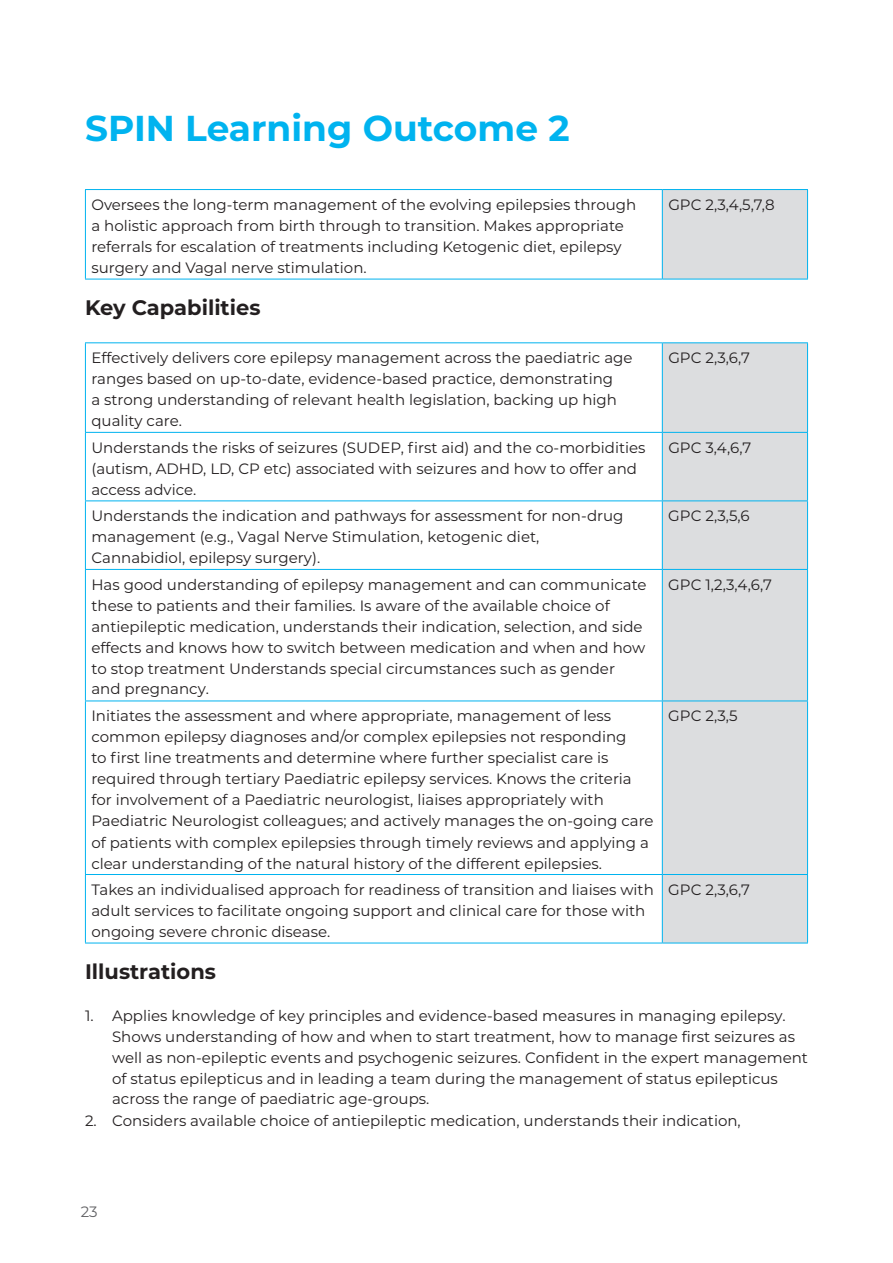
<style>
.page{position:relative;width:893px;height:1263px;background:#fff}
.page>*{position:absolute;margin:0;border:0;box-sizing:border-box;transform-origin:0 0}
.t1{font:700 36px "Montserrat";color:#00b3ef}
.t2{font:700 21px "Montserrat";color:#231f20}
.t3{font:15px/21px "Montserrat";color:#231f20}
.t4{font:15px "Montserrat";color:#636366}
</style>
<div class="page">
<div style="left:662px;top:190px;width:145px;height:89px;background:#dcdddf"></div>
<hr style="left:85px;top:189px;width:577px;height:1px;background:#00b3ef">
<hr style="left:85px;top:190px;width:1px;height:89px;background:#00b3ef">
<hr style="left:662px;top:189px;width:146px;height:1px;background:#00b3ef">
<hr style="left:662px;top:190px;width:1px;height:89px;background:#00b3ef">
<hr style="left:807px;top:190px;width:1px;height:89px;background:#00b3ef">
<hr style="left:85px;top:279px;width:577px;height:1px;background:#00b3ef">
<hr style="left:662px;top:279px;width:146px;height:1px;background:#00b3ef">
<div style="left:663px;top:343px;width:144px;height:600px;background:#dcdddf"></div>
<hr style="left:85px;top:342px;width:577px;height:1px;background:#00b3ef">
<hr style="left:85px;top:343px;width:1px;height:89px;background:#00b3ef">
<hr style="left:662px;top:342px;width:146px;height:1px;background:#00b3ef">
<hr style="left:662px;top:343px;width:1px;height:89px;background:#00b3ef">
<hr style="left:807px;top:343px;width:1px;height:89px;background:#00b3ef">
<hr style="left:85px;top:432px;width:577px;height:1px;background:#00b3ef">
<hr style="left:85px;top:433px;width:1px;height:67px;background:#00b3ef">
<hr style="left:662px;top:432px;width:146px;height:1px;background:#00b3ef">
<hr style="left:662px;top:433px;width:1px;height:67px;background:#00b3ef">
<hr style="left:807px;top:433px;width:1px;height:67px;background:#00b3ef">
<hr style="left:85px;top:500px;width:577px;height:1px;background:#00b3ef">
<hr style="left:85px;top:501px;width:1px;height:68px;background:#00b3ef">
<hr style="left:662px;top:500px;width:146px;height:1px;background:#00b3ef">
<hr style="left:662px;top:501px;width:1px;height:68px;background:#00b3ef">
<hr style="left:807px;top:501px;width:1px;height:68px;background:#00b3ef">
<hr style="left:85px;top:569px;width:577px;height:1px;background:#00b3ef">
<hr style="left:85px;top:570px;width:1px;height:130px;background:#00b3ef">
<hr style="left:662px;top:569px;width:146px;height:1px;background:#00b3ef">
<hr style="left:662px;top:570px;width:1px;height:130px;background:#00b3ef">
<hr style="left:807px;top:570px;width:1px;height:130px;background:#00b3ef">
<hr style="left:85px;top:700px;width:577px;height:1px;background:#00b3ef">
<hr style="left:85px;top:701px;width:1px;height:173px;background:#00b3ef">
<hr style="left:662px;top:700px;width:146px;height:1px;background:#00b3ef">
<hr style="left:662px;top:701px;width:1px;height:173px;background:#00b3ef">
<hr style="left:807px;top:701px;width:1px;height:173px;background:#00b3ef">
<hr style="left:85px;top:874px;width:577px;height:1px;background:#00b3ef">
<hr style="left:85px;top:875px;width:1px;height:68px;background:#00b3ef">
<hr style="left:662px;top:874px;width:146px;height:1px;background:#00b3ef">
<hr style="left:662px;top:875px;width:1px;height:68px;background:#00b3ef">
<hr style="left:807px;top:875px;width:1px;height:68px;background:#00b3ef">
<hr style="left:85px;top:943px;width:577px;height:1px;background:#00b3ef">
<hr style="left:662px;top:943px;width:146px;height:1px;background:#00b3ef">
<p class="t1" style="left:85px;top:102px;width:486px">SPIN Learning Outcome 2</p>
<p class="t3" style="left:91px;top:194px;width:546px">Oversees the long-term management of the evolving epilepsies through a holistic approach from birth through to transition. Makes appropriate referrals for escalation of treatments including Ketogenic diet, epilepsy surgery and Vagal nerve stimulation.</p>
<p class="t3" style="left:668px;top:194px;width:108px">GPC 2,3,4,5,7,8</p>
<p class="t2" style="left:85px;top:293px;width:177px">Key Capabilities</p>
<p class="t3" style="left:91px;top:347px;width:543px">Effectively delivers core epilepsy management across the paediatric age ranges based on up-to-date, evidence-based practice, demonstrating<br>a strong understanding of relevant health legislation, backing up high quality care.</p>
<p class="t3" style="left:668px;top:347px;width:83px">GPC 2,3,6,7</p>
<p class="t3" style="left:91px;top:436px;width:556px">Understands the risks of seizures (SUDEP, first aid) and the co-morbidities (autism, ADHD, LD, CP etc) associated with seizures and how to offer and access advice.</p>
<p class="t3" style="left:668px;top:436px;width:84px">GPC 3,4,6,7</p>
<p class="t3" style="left:91px;top:505px;width:534px">Understands the indication and pathways for assessment for non-drug management (e.g., Vagal Nerve Stimulation, ketogenic diet,<br>Cannabidiol, epilepsy surgery).</p>
<p class="t3" style="left:668px;top:505px;width:83px">GPC 2,3,5,6</p>
<p class="t3" style="left:91px;top:574px;width:557px">Has good understanding of epilepsy management and can communicate these to patients and their families. Is aware of the available choice of antiepileptic medication, understands their indication, selection, and side effects and knows how to switch between medication and when and how to stop treatment Understands special circumstances such as gender and pregnancy.</p>
<p class="t3" style="left:668px;top:574px;width:105px">GPC 1,2,3,4,6,7</p>
<p class="t3" style="left:91px;top:705px;width:564px">Initiates the assessment and where appropriate, management of less common epilepsy diagnoses and/or complex epilepsies not responding<br>to first line treatments and determine where further specialist care is required through tertiary Paediatric epilepsy services. Knows the criteria for involvement of a Paediatric neurologist, liaises appropriately with Paediatric Neurologist colleagues; and actively manages the on-going care of patients with complex epilepsies through timely reviews and applying a clear understanding of the natural history of the different epilepsies.</p>
<p class="t3" style="left:668px;top:705px;width:71px">GPC 2,3,5</p>
<p class="t3" style="left:91px;top:879px;width:564px">Takes an individualised approach for readiness of transition and liaises with adult services to facilitate ongoing support and clinical care for those with ongoing severe chronic disease.</p>
<p class="t3" style="left:668px;top:879px;width:83px">GPC 2,3,6,7</p>
<p class="t2" style="left:85px;top:957px;width:132px">Illustrations</p>
<p class="t3" style="left:112px;top:1005px;width:697px;text-indent:-27px">1. Applies knowledge of key principles and evidence-based measures in managing epilepsy.<br>Shows understanding of how and when to start treatment, how to manage first seizures as well as non-epileptic events and psychogenic seizures. Confident in the expert management of status epilepticus and in leading a team during the management of status epilepticus across the range of paediatric age-groups.</p>
<p class="t3" style="left:85px;top:1109px;width:657px">2. Considers available choice of antiepileptic medication, understands their indication,</p>
<p class="t4" style="left:81px;top:1201px;width:18px">23</p>
</div>
